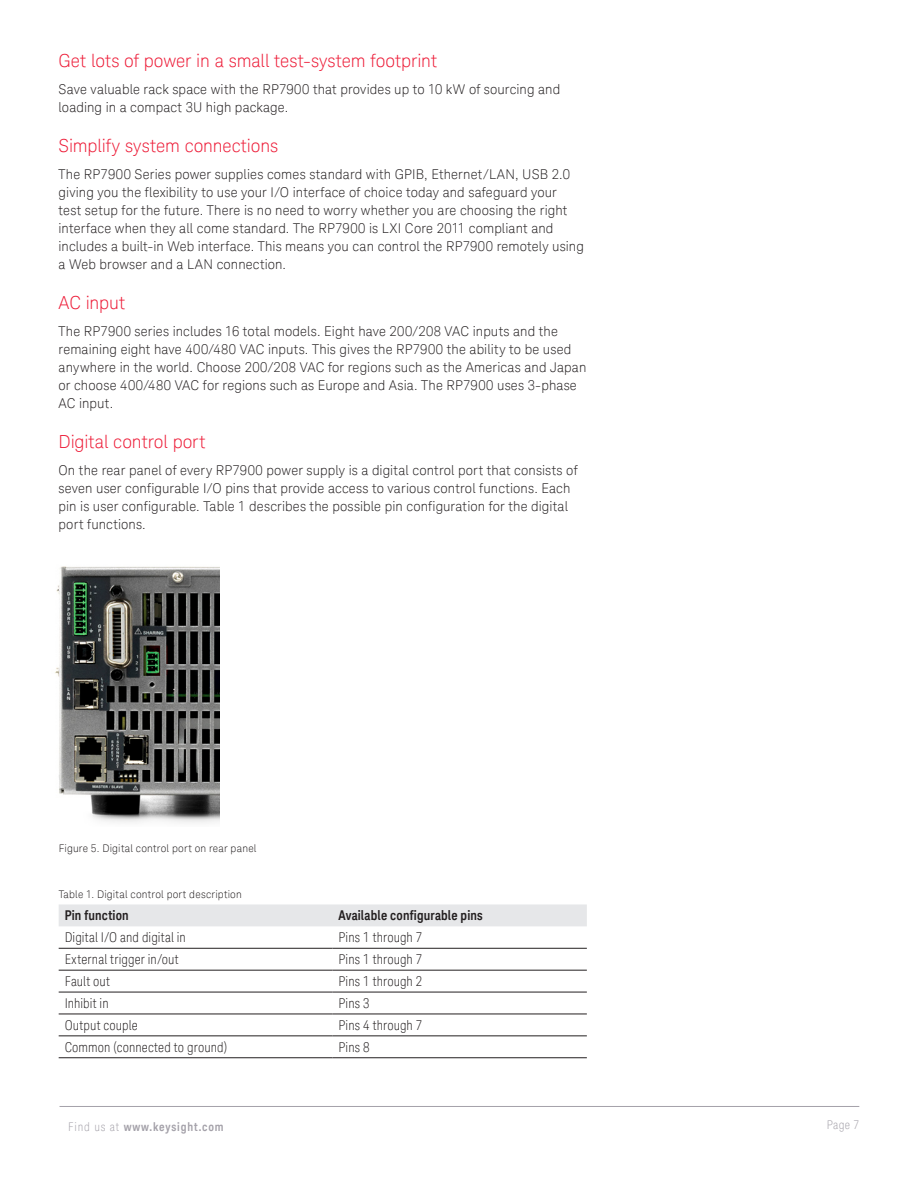
<style>
.page{position:relative;width:918px;height:1188px;background:#fff}
.page>*{position:absolute;margin:0;border:0;box-sizing:border-box;transform-origin:0 0}
.K_Heading_2{font:300 18px "Keysight Sans";letter-spacing:-.005em;color:#ed1a36}
.K_Body_Text{font:300 13.5px/18px "Keysight Sans";letter-spacing:.01em;color:#231f20}
.K_Table_Text{font:300 condensed 13.5px "Keysight Sans";letter-spacing:.005em;color:#231f20}
.K_Table_Heading_1{font:700 13.5px "Keysight Sans Condensed";letter-spacing:.01em;color:#231f20}
.t1{font:700 12px "Keysight Sans Condensed";letter-spacing:.07em;color:#a4a1a9}
.t2{font:300 condensed 12px "Keysight Sans";color:#a4a1a9}
.K_Captions{font:300 10.5px "Keysight Sans";letter-spacing:.02em;color:#231f20}
.s1{font-family:"Keysight Sans";font-weight:300;font-stretch:condensed}
</style>
<div class="page">
<hr style="left:60px;top:1106px;width:799px;height:1px;background:#a4a1a9">
<div style="left:59px;top:904px;width:528px;height:22px;background:#e6e7e9"></div>
<hr style="left:59px;top:948px;width:274px;height:1px;background:#231f20">
<hr style="left:333px;top:948px;width:254px;height:1px;background:#231f20">
<hr style="left:59px;top:970px;width:274px;height:1px;background:#231f20">
<hr style="left:333px;top:970px;width:254px;height:1px;background:#231f20">
<hr style="left:59px;top:992px;width:274px;height:1px;background:#231f20">
<hr style="left:333px;top:992px;width:254px;height:1px;background:#231f20">
<hr style="left:59px;top:1014px;width:274px;height:1px;background:#231f20">
<hr style="left:333px;top:1014px;width:254px;height:1px;background:#231f20">
<hr style="left:59px;top:1035px;width:274px;height:1px;background:#231f20">
<hr style="left:333px;top:1035px;width:254px;height:1px;background:#231f20">
<hr style="left:59px;top:1057px;width:274px;height:1px;background:#231f20">
<hr style="left:333px;top:1057px;width:254px;height:1px;background:#231f20">
<img style="left:55px;top:566px;width:164px;height:257px">
<p class="K_Heading_2" style="left:59px;top:50px;width:380px">Get lots of power in a small test-system footprint</p>
<p class="K_Body_Text" style="left:59px;top:80px;width:503px">Save valuable rack space with the RP7900 that provides up to 10 kW of sourcing and loading in a compact 3U high package.</p>
<p class="K_Heading_2" style="left:59px;top:135px;width:221px">Simplify system connections</p>
<p class="K_Body_Text" style="left:59px;top:165px;width:527px">The RP7900 Series power supplies comes standard with GPIB, Ethernet/LAN, USB 2.0 giving you the flexibility to use your I/O interface of choice today and safeguard your<br>test setup for the future. There is no need to worry whether you are choosing the right interface when they all come standard. The RP7900 is LXI Core 2011 compliant and includes a built-in Web interface. This means you can control the RP7900 remotely using a Web browser and a LAN connection.</p>
<p class="K_Heading_2" style="left:59px;top:292px;width:68px">AC input</p>
<p class="K_Body_Text" style="left:59px;top:322px;width:529px">The RP7900 series includes 16 total models. Eight have 200/208 VAC inputs and the remaining eight have 400/480 VAC inputs. This gives the RP7900 the ability to be used anywhere in the world. Choose 200/208 VAC for regions such as the Americas and Japan or choose 400/480 VAC for regions such as Europe and Asia. The RP7900 uses 3-phase AC input.</p>
<p class="K_Heading_2" style="left:59px;top:431px;width:148px">Digital control port</p>
<p class="K_Body_Text" style="left:59px;top:461px;width:520px">On the rear panel of every RP7900 power supply is a digital control port that consists of seven user configurable I/O pins that provide access to various control functions. Each pin is user configurable. Table 1 describes the possible pin configuration for the digital port functions.</p>
<p class="K_Captions" style="left:59px;top:842px;width:199px">Figure 5. Digital control port on rear panel</p>
<p class="K_Captions" style="left:59px;top:889px;width:185px">Table 1. Digital control port description</p>
<p class="K_Table_Heading_1" style="left:65px;top:907px;width:66px">Pin function</p>
<p class="K_Table_Heading_1" style="left:339px;top:907px;width:146px">Available configurable pins</p>
<p class="K_Table_Text" style="left:65px;top:929px;width:123px">Digital I/O and digital in</p>
<p class="K_Table_Text" style="left:339px;top:929px;width:85px">Pins 1 through 7</p>
<p class="K_Table_Text" style="left:65px;top:951px;width:115px">External trigger in/out</p>
<p class="K_Table_Text" style="left:339px;top:951px;width:85px">Pins 1 through 7</p>
<p class="K_Table_Text" style="left:65px;top:973px;width:47px">Fault out</p>
<p class="K_Table_Text" style="left:339px;top:973px;width:85px">Pins 1 through 2</p>
<p class="K_Table_Text" style="left:65px;top:995px;width:46px">Inhibit in</p>
<p class="K_Table_Text" style="left:339px;top:995px;width:33px">Pins 3</p>
<p class="K_Table_Text" style="left:65px;top:1017px;width:75px">Output couple</p>
<p class="K_Table_Text" style="left:339px;top:1017px;width:85px">Pins 4 through 7</p>
<p class="K_Table_Text" style="left:65px;top:1039px;width:164px">Common (connected to ground)</p>
<p class="K_Table_Text" style="left:339px;top:1039px;width:33px">Pins 8</p>
<p class="t1" style="left:68px;top:1119px;width:157px"><span class="s1">Find us at</span> www.keysight.com</p>
<p class="t2" style="left:827px;top:1117px;width:34px">Page 7</p>
</div>
